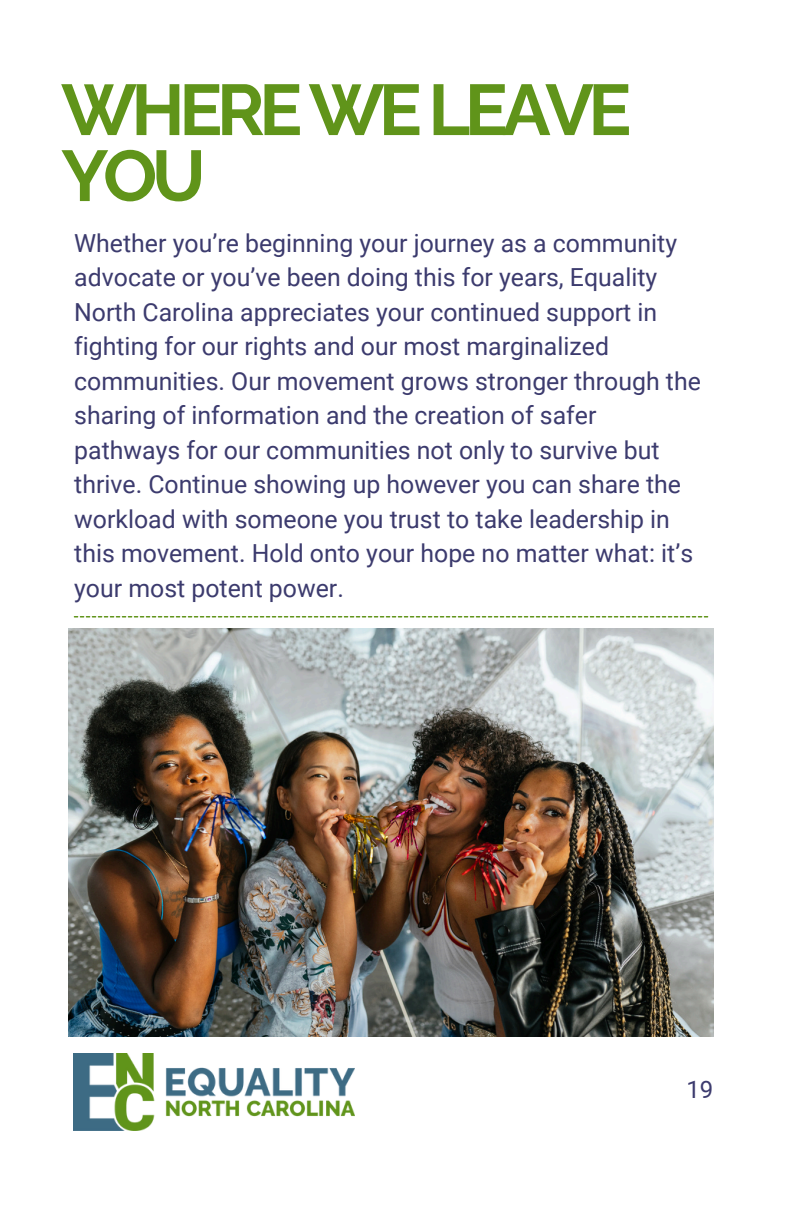
<style>
.page{position:relative;width:792px;height:1224px;background:#fff}
.page>*{position:absolute;margin:0;border:0;box-sizing:border-box;transform-origin:0 0}
.t1{font:700 71.6px/66px "Raleway";letter-spacing:-.075em;color:#60941a}
.t2{font:24.8px/34.4px "Roboto";color:#3c3b6e}
.t3{font:24px "Roboto";color:#3c3b6e}
</style>
<div class="page">
<img style="left:69px;top:629px;width:645px;height:408px">
<svg style="left:74px;top:616px;width:634px;height:2px"></svg>
<img style="left:74px;top:1054px;width:280px;height:76px">
<h1 class="t1" style="left:61px;top:77px;width:572px">WHERE WE LEAVE<br>YOU</h1>
<p class="t2" style="left:74px;top:226px;width:628px">Whether you’re beginning your journey as a community advocate or you’ve been doing this for years, Equality North Carolina appreciates your continued support in fighting for our rights and our most marginalized communities. Our movement grows stronger through the sharing of information and the creation of safer pathways for our communities not only to survive but thrive. Continue showing up however you can share the workload with someone you trust to take leadership in this movement. Hold onto your hope no matter what: it’s your most potent power.</p>
<p class="t3" style="left:686px;top:1076px;width:28px">19</p>
</div>
